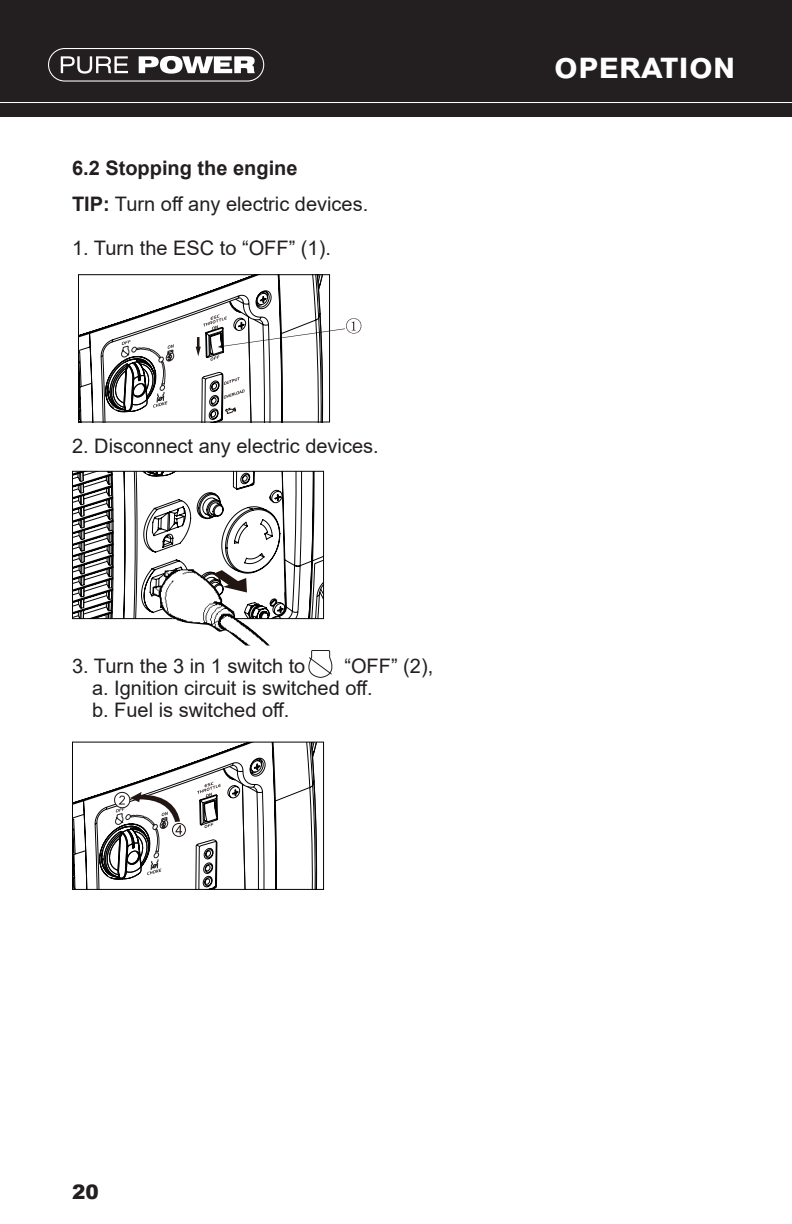
<style>
.page{position:relative;width:792px;height:1224px;background:#fff}
.page>*{position:absolute;margin:0;border:0;box-sizing:border-box;transform-origin:0 0}
.t1{font:700 36px "Arial";color:#fff}
.t2{font:20px "Arial";color:#231f20}
.t3{font:700 20px "Arial";color:#231f20}
.t4{font:900 20px "Arial";color:#231f20}
.s1{font-weight:700}
</style>
<div class="page">
<div style="left:0;top:0;width:792px;height:116px;background:#231f20"></div>
<hr style="left:0;top:102px;width:792px;height:1px;background:#fff">
<svg style="left:139px;top:56px;width:116px;height:18px"></svg>
<svg style="left:61px;top:56px;width:67px;height:18px"></svg>
<div style="left:48px;top:48px;width:216px;height:34px;border:1px solid #fff;border-radius:16px"></div>
<svg style="left:308px;top:650px;width:25px;height:28px"></svg>
<svg style="left:78px;top:275px;width:283px;height:147px"></svg>
<img style="left:152px;top:619px;width:118px;height:27px">
<svg style="left:72px;top:471px;width:252px;height:148px"></svg>
<svg style="left:72px;top:742px;width:250px;height:147px"></svg>
<p class="t3" style="left:72px;top:154px;width:227px">6.2 Stopping the engine</p>
<p class="t2" style="left:72px;top:191px;width:298px"><span class="s1">TIP:</span> Turn off any electric devices.</p>
<p class="t2" style="left:72px;top:235px;width:260px">1. Turn the ESC to “OFF” (1).</p>
<p class="t2" style="left:72px;top:433px;width:308px">2. Disconnect any electric devices.</p>
<p class="t2" style="left:72px;top:653px;width:235px">3. Turn the 3 in 1 switch to</p>
<p class="t2" style="left:344px;top:653px;width:90px">“OFF” (2),</p>
<p class="t2" style="left:92px;top:675px;width:282px">a. Ignition circuit is switched off.</p>
<p class="t2" style="left:92px;top:697px;width:199px">b. Fuel is switched off.</p>
<p class="t1" style="left:554px;top:40px;width:183px">operation</p>
<p class="t4" style="left:72px;top:1178px;width:28px">20</p>
</div>
